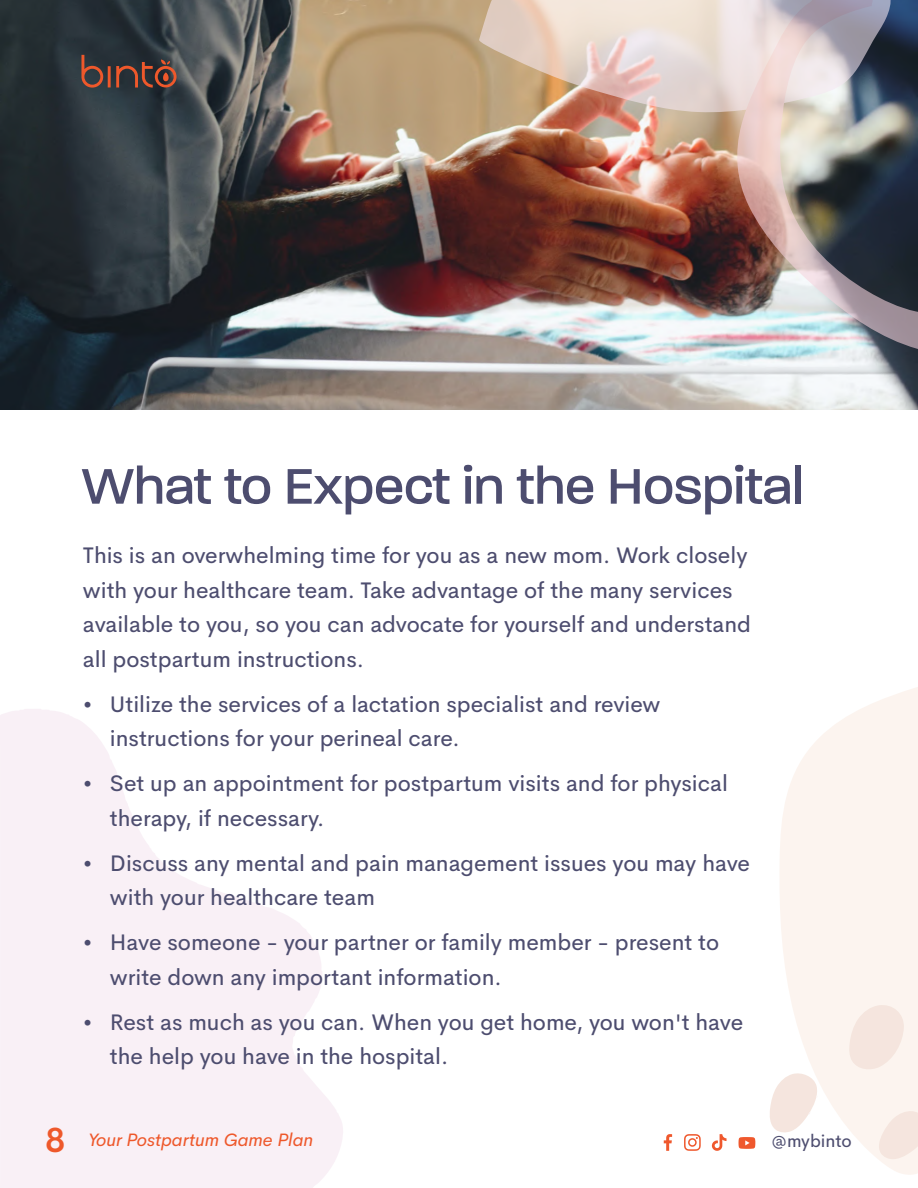
<style>
.page{position:relative;width:918px;height:1188px;background:#fff}
.page>*{position:absolute;margin:0;border:0;box-sizing:border-box;transform-origin:0 0}
.t1{font:500 54px "Paralucent";color:#4d4d6f}
.t2{font:22.5px/34.5px "Cerebri Sans";color:#4d4d6f}
.t3{font:italic 18px "Cerebri Sans";color:#ee582b}
.t4{font:17.7px "Cerebri Sans";color:#4d4d6f}
.s1{font-weight:600;font-style:normal;font-size:34.5px}
</style>
<div class="page">
<img style="left:0;top:0;width:918px;height:409px">
<svg style="left:0;top:709px;width:343px;height:479px;fill:#f9f0f6"></svg>
<svg style="left:780px;top:687px;width:138px;height:488px;fill:#fcf4ef"></svg>
<svg style="left:877px;top:1111px;width:41px;height:48px"></svg>
<svg style="left:770px;top:1072px;width:49px;height:61px"></svg>
<svg style="left:478px;top:0;width:256px;height:114px;background:#e0c9ba"></svg>
<svg style="left:849px;top:1003px;width:56px;height:68px"></svg>
<img style="left:734px;top:0;width:184px;height:350px">
<svg style="left:664px;top:1134px;width:8px;height:17px"></svg>
<svg style="left:684px;top:1134px;width:17px;height:17px"></svg>
<svg style="left:711px;top:1134px;width:16px;height:17px"></svg>
<svg style="left:739px;top:1137px;width:16px;height:12px"></svg>
<svg style="left:81px;top:55px;width:22px;height:33px"></svg>
<hr style="left:108px;top:66px;width:3px;height:21px;background:#ee582b">
<svg style="left:116px;top:60px;width:61px;height:28px;background:#613c34"></svg>
<h1 class="t1" style="left:81px;top:454px;width:723px">What to Expect in the Hospital</h1>
<p class="t2" style="left:83px;top:536px;width:670px">This is an overwhelming time for you as a new mom. Work closely with your healthcare team. Take advantage of the many services available to you, so you can advocate for yourself and understand all postpartum instructions.</p>
<p class="t2" style="left:110px;top:685px;width:552px;text-indent:-27px">• Utilize the services of a lactation specialist and review instructions for your perineal care.</p>
<p class="t2" style="left:110px;top:764px;width:620px;text-indent:-27px">• Set up an appointment for postpartum visits and for physical therapy, if necessary.</p>
<p class="t2" style="left:110px;top:844px;width:642px;text-indent:-27px">• Discuss any mental and pain management issues you may have with your healthcare team</p>
<p class="t2" style="left:110px;top:923px;width:611px;text-indent:-27px">• Have someone - your partner or family member - present to write down any important information.</p>
<p class="t2" style="left:110px;top:1003px;width:635px;text-indent:-27px">• Rest as much as you can. When you get home, you won't have the help you have in the hospital.</p>
<p class="t3" style="left:45px;top:1125px;width:270px"><span class="s1">8</span> Your Postpartum Game Plan</p>
<p class="t4" style="left:772px;top:1127px;width:82px">@mybinto</p>
</div>
